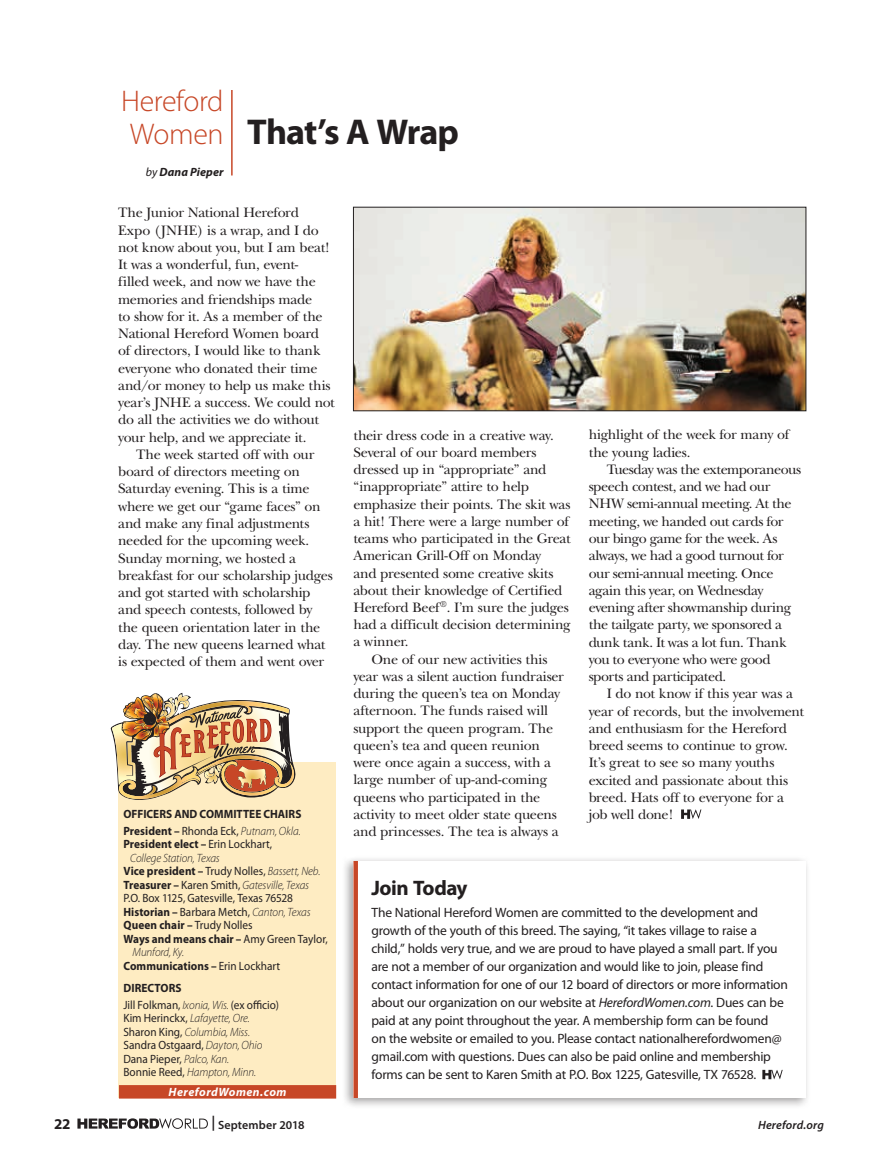
<style>
.page{position:relative;width:878px;height:1161px;background:#fff}
.page>*{position:absolute;margin:0;border:0;box-sizing:border-box;transform-origin:0 0}
.t1{font:700 36px "Myriad Pro";letter-spacing:-.03em;color:#231f20}
.t2{font:300 30px/33px "Myriad Pro";letter-spacing:-.015em;color:#c74727}
.t3{font:700 21px "Myriad Pro";letter-spacing:-.025em;color:#231f20}
.t4{font:700 15px "Myriad Pro";color:#231f20}
.t5{font:14.25px/17.2px "New Baskerville";letter-spacing:-.025em;color:#231f20}
.t6{font:14.25px "New Baskerville";letter-spacing:-.005em;color:#231f20}
.t7{font:13.5px/18px "Myriad Pro";letter-spacing:-.02em;color:#231f20}
.t8{font:700 12px/16.5px "Myriad Pro";letter-spacing:.005em;color:#231f20;scale:.94 1}
.t9{font:italic 300 12px/13.5px "Myriad Pro";letter-spacing:-.01em;color:#231f20;scale:.94 1}
.t10{font:12px/16.5px "Myriad Pro";letter-spacing:-.005em;color:#231f20;scale:.94 1}
.t11{font:italic 700 12px "Myriad Pro";letter-spacing:.035em;color:#fff}
.t12{font:600 12px "Myriad Pro";letter-spacing:.01em;color:#231f20}
.t13{font:italic 700 12px "Myriad Pro";letter-spacing:.005em;color:#231f20}
.t14{font:italic 600 12px "Myriad Pro";letter-spacing:.015em;color:#231f20}
.s1{font-weight:400}
.s2{font-weight:300;font-style:italic}
.s3{font-weight:700;font-style:normal}
.s4{font-weight:400;font-style:normal}
.s5{font-weight:700}
.s6{font-style:italic}
.s7{font-size:15px}
</style>
<div class="page">
<svg style="left:681px;top:809px;width:20px;height:10px"></svg>
<hr style="left:231px;top:90px;width:1px;height:86px;background:#c74727">
<div style="left:118px;top:762px;width:218px;height:336px;background:#feecc2"></div>
<div style="left:119px;top:1085px;width:217px;height:14px;background:#c74727"></div>
<img style="left:110px;top:693px;width:186px;height:107px">
<div style="left:341px;top:855px;width:469px;height:254px;background:#231f20;opacity:.4"></div>
<div style="left:353px;top:861px;width:453px;height:237px;background:#fff"></div>
<svg style="left:762px;top:1070px;width:20px;height:9px"></svg>
<div style="left:353px;top:861px;width:5px;height:237px;background:#c74727"></div>
<img style="left:355px;top:209px;width:449px;height:200px">
<div style="left:353px;top:207px;width:453px;height:204px;border:1px solid #231f20"></div>
<svg style="left:77px;top:1118px;width:131px;height:11px"></svg>
<h2 class="t2" style="left:121px;top:85px;width:104px">Hereford<br>Women</h2>
<p class="t13" style="left:146px;top:164px;width:79px"><span class="s1">by</span> Dana Pieper</p>
<h1 class="t1" style="left:247px;top:111px;width:213px">That’s A Wrap</h1>
<p class="t5" style="left:118px;top:204px;width:218px">The Junior National Hereford<br>Expo (JNHE) is a wrap, and I do not know about you, but I am beat!<br>It was a wonderful, fun, event-<br>filled week, and now we have the memories and friendships made<br>to show for it. As a member of the<br>National Hereford Women board of directors, I would like to thank everyone who donated their time and/or money to help us make this year’s JNHE a success. We could not do all the activities we do without your help, and we appreciate it.</p>
<p class="t5" style="left:118px;top:446px;width:216px;text-indent:18px">The week started off with our board of directors meeting on<br>Saturday evening. This is a time where we get our “game faces” on and make any final adjustments needed for the upcoming week.<br>Sunday morning, we hosted a breakfast for our scholarship judges and got started with scholarship and speech contests, followed by the queen orientation later in the day. The new queens learned what is expected of them and went over</p>
<p class="t8" style="left:123px;top:806px;width:191px">OFFICERS AND COMMITTEE CHAIRS<br>President – <span class="s1">Rhonda Eck,</span> <span class="s2">Putnam, Okla.</span></p>
<p class="t8" style="left:123px;top:836px;width:160px">President elect – <span class="s1">Erin Lockhart,</span></p>
<p class="t9" style="left:130px;top:851px;width:97px">College Station, Texas</p>
<p class="t8" style="left:123px;top:863px;width:211px">Vice president – <span class="s1">Trudy Nolles,</span> <span class="s2">Bassett, Neb.</span></p>
<p class="t9" style="left:123px;top:878px;width:199px"><span class="s3">Treasurer –</span> <span class="s4">Karen Smith,</span> Gatesville, Texas</p>
<p class="t10" style="left:123px;top:890px;width:182px">P.O. Box 1125, Gatesville, Texas 76528</p>
<p class="t10" style="left:123px;top:904px;width:201px"><span class="s5">Historian –</span> Barbara Metch, <span class="s2">Canton, Texas</span></p>
<p class="t8" style="left:123px;top:917px;width:139px">Queen chair – <span class="s1">Trudy Nolles</span></p>
<p class="t8" style="left:123px;top:930px;width:219px">Ways and means chair – <span class="s1">Amy Green Taylor,</span></p>
<p class="t9" style="left:132px;top:946px;width:56px">Munford, Ky.</p>
<p class="t8" style="left:123px;top:957px;width:168px">Communications – <span class="s1">Erin Lockhart</span></p>
<p class="t10" style="left:123px;top:980px;width:167px"><span class="s5">DIRECTORS<br></span>Jill Folkman, <span class="s2">Ixonia, Wis.</span> (ex officio)</p>
<p class="t9" style="left:123px;top:1012px;width:149px"><span class="s4">Kim Herinckx,</span> Lafayette, Ore.<br><span class="s4">Sharon King,</span> Columbia, Miss.<br><span class="s4">Sandra Ostgaard,</span> Dayton, Ohio<br><span class="s4">Dana Pieper,</span> Palco, Kan.<br><span class="s4">Bonnie Reed,</span> Hampton, Minn.</p>
<p class="t11" style="left:169px;top:1084px;width:119px">HerefordWomen.com</p>
<p class="t5" style="left:353px;top:426px;width:202px">their dress code in a creative way.</p>
<p class="t5" style="left:353px;top:444px;width:185px">Several of our board members</p>
<p class="t5" style="left:353px;top:461px;width:194px">dressed up in “appropriate” and</p>
<p class="t5" style="left:353px;top:478px;width:177px">“inappropriate” attire to help</p>
<p class="t5" style="left:353px;top:495px;width:219px">emphasize their points. The skit was</p>
<p class="t5" style="left:353px;top:513px;width:217px">a hit! There were a large number of</p>
<p class="t5" style="left:353px;top:530px;width:219px">teams who participated in the Great</p>
<p class="t5" style="left:353px;top:547px;width:189px">American Grill-Off on Monday</p>
<p class="t5" style="left:353px;top:564px;width:202px">and presented some creative skits</p>
<p class="t5" style="left:353px;top:582px;width:210px">about their knowledge of Certified</p>
<p class="t5" style="left:353px;top:599px;width:217px">Hereford Beef<sup>®</sup>. I’m sure the judges</p>
<p class="t5" style="left:353px;top:616px;width:219px">had a difficult decision determining</p>
<p class="t5" style="left:353px;top:633px;width:57px">a winner.</p>
<p class="t5" style="left:371px;top:651px;width:178px">One of our new activities this</p>
<p class="t5" style="left:353px;top:668px;width:212px">year was a silent auction fundraiser</p>
<p class="t5" style="left:353px;top:685px;width:208px">during the queen’s tea on Monday</p>
<p class="t6" style="left:353px;top:703px;width:196px">afternoon. The funds raised will</p>
<p class="t5" style="left:353px;top:720px;width:201px">support the queen program. The</p>
<p class="t5" style="left:353px;top:737px;width:188px">queen’s tea and queen reunion</p>
<p class="t5" style="left:353px;top:754px;width:199px">were once again a success, with a</p>
<p class="t5" style="left:353px;top:771px;width:195px">large number of up-and-coming</p>
<p class="t5" style="left:353px;top:789px;width:188px">queens who participated in the</p>
<p class="t5" style="left:353px;top:806px;width:205px">activity to meet older state queens</p>
<p class="t5" style="left:353px;top:823px;width:207px">and princesses. The tea is always a</p>
<p class="t5" style="left:588px;top:426px;width:202px">highlight of the week for many of the young ladies.</p>
<p class="t5" style="left:588px;top:461px;width:214px;text-indent:18px">Tuesday was the extemporaneous speech contest, and we had our<br>NHW semi-annual meeting. At the meeting, we handed out cards for our bingo game for the week. As always, we had a good turnout for our semi-annual meeting. Once again this year, on Wednesday evening after showmanship during the tailgate party, we sponsored a dunk tank. It was a lot fun. Thank you to everyone who were good sports and participated.</p>
<p class="t5" style="left:588px;top:685px;width:217px;text-indent:18px">I do not know if this year was a year of records, but the involvement and enthusiasm for the Hereford breed seems to continue to grow.<br>It’s great to see so many youths excited and passionate about this breed. Hats off to everyone for a job well done!</p>
<h3 class="t3" style="left:371px;top:876px;width:98px">Join Today</h3>
<p class="t7" style="left:371px;top:904px;width:418px">The National Hereford Women are committed to the development and growth of the youth of this breed. The saying, “it takes village to raise a child,” holds very true, and we are proud to have played a small part. If you are not a member of our organization and would like to join, please find contact information for one of our 12 board of directors or more information about our organization on our website at <span class="s6">HerefordWomen.com</span>. Dues can be paid at any point throughout the year. A membership form can be found<br>on the website or emailed to you. Please contact nationalherefordwomen@ gmail.com with questions. Dues can also be paid online and membership forms can be sent to Karen Smith at P.O. Box 1225, Gatesville, TX 76528.</p>
<p class="t4" style="left:54px;top:1115px;width:18px">22</p>
<p class="t12" style="left:211px;top:1117px;width:95px"><span class="s7">|</span> September 2018</p>
<p class="t14" style="left:758px;top:1117px;width:67px">Hereford.org</p>
</div>
